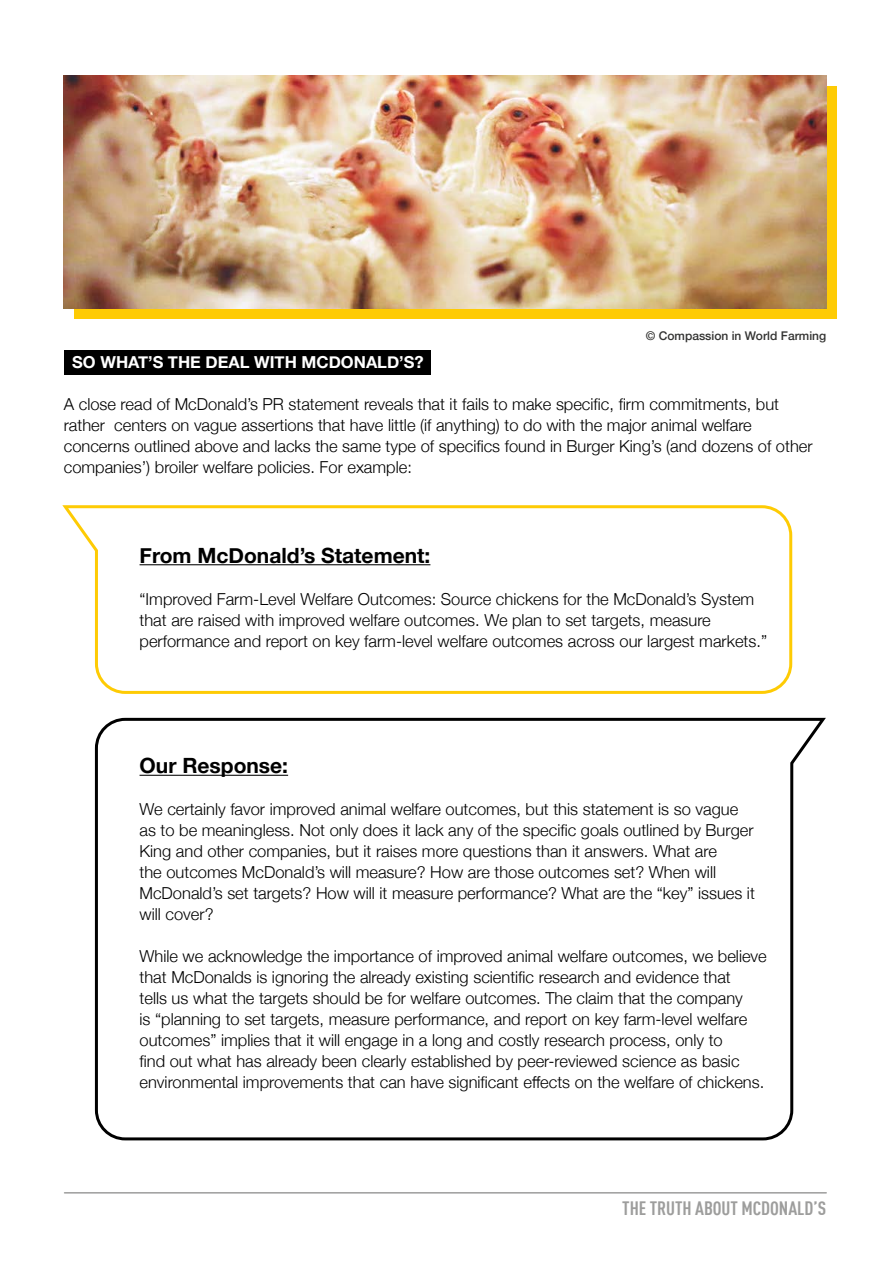
<style>
.page{position:relative;width:893px;height:1263px;background:#fff}
.page>*{position:absolute;margin:0;border:0;box-sizing:border-box;transform-origin:0 0}
.t1{font:700 21px "Helvetica Neue";color:#000}
.t2{font:700 19.05px "DIN Cond";color:#9d9d9c}
.t3{font:300 16.5px/21px "Helvetica Neue";color:#000}
.t4{font:700 16.5px "Helvetica Neue";color:#fff}
.t5{font:500 12px "Helvetica Neue";color:#333332}
</style>
<div class="page">
<div style="left:65px;top:350px;width:366px;height:24px;background:#000"></div>
<hr style="left:65px;top:1192px;width:761px;height:1px;background:#9d9d9c">
<svg style="left:62px;top:505px;width:731px;height:189px"></svg>
<div style="left:74px;top:86px;width:763px;height:233px;background:#fecb04"></div>
<svg style="left:94px;top:717px;width:732px;height:424px"></svg>
<img style="left:64px;top:75px;width:762px;height:233px">
<p class="t5" style="left:646px;top:326px;width:182px">© Compassion in World Farming</p>
<p class="t4" style="left:72px;top:349px;width:353px">SO WHAT’S THE DEAL WITH MCDONALD’S?</p>
<p class="t3" style="left:64px;top:392px;width:750px">A close read of McDonald’s PR statement reveals that it fails to make specific, firm commitments, but rather centers on vague assertions that have little (if anything) to do with the major animal welfare concerns outlined above and lacks the same type of specifics found in Burger King’s (and dozens of other companies’) broiler welfare policies. For example:</p>
<p class="t1" style="left:140px;top:539px;width:292px">From McDonald’s Statement:</p>
<p class="t3" style="left:140px;top:587px;width:629px">“Improved Farm-Level Welfare Outcomes: Source chickens for the McDonald’s System that are raised with improved welfare outcomes. We plan to set targets, measure performance and report on key farm-level welfare outcomes across our largest markets.”</p>
<p class="t1" style="left:140px;top:749px;width:150px">Our Response:</p>
<p class="t3" style="left:140px;top:797px;width:617px">We certainly favor improved animal welfare outcomes, but this statement is so vague as to be meaningless. Not only does it lack any of the specific goals outlined by Burger King and other companies, but it raises more questions than it answers. What are<br>the outcomes McDonald’s will measure? How are those outcomes set? When will McDonald’s set targets? How will it measure performance? What are the “key” issues it will cover?</p>
<p class="t3" style="left:140px;top:945px;width:629px">While we acknowledge the importance of improved animal welfare outcomes, we believe that McDonalds is ignoring the already existing scientific research and evidence that<br>tells us what the targets should be for welfare outcomes. The claim that the company<br>is “planning to set targets, measure performance, and report on key farm-level welfare outcomes” implies that it will engage in a long and costly research process, only to<br>find out what has already been clearly established by peer-reviewed science as basic environmental improvements that can have significant effects on the welfare of chickens.</p>
<p class="t2" style="left:622px;top:1197px;width:206px">THE TRUTH ABOUT MCDONALD’S</p>
</div>
